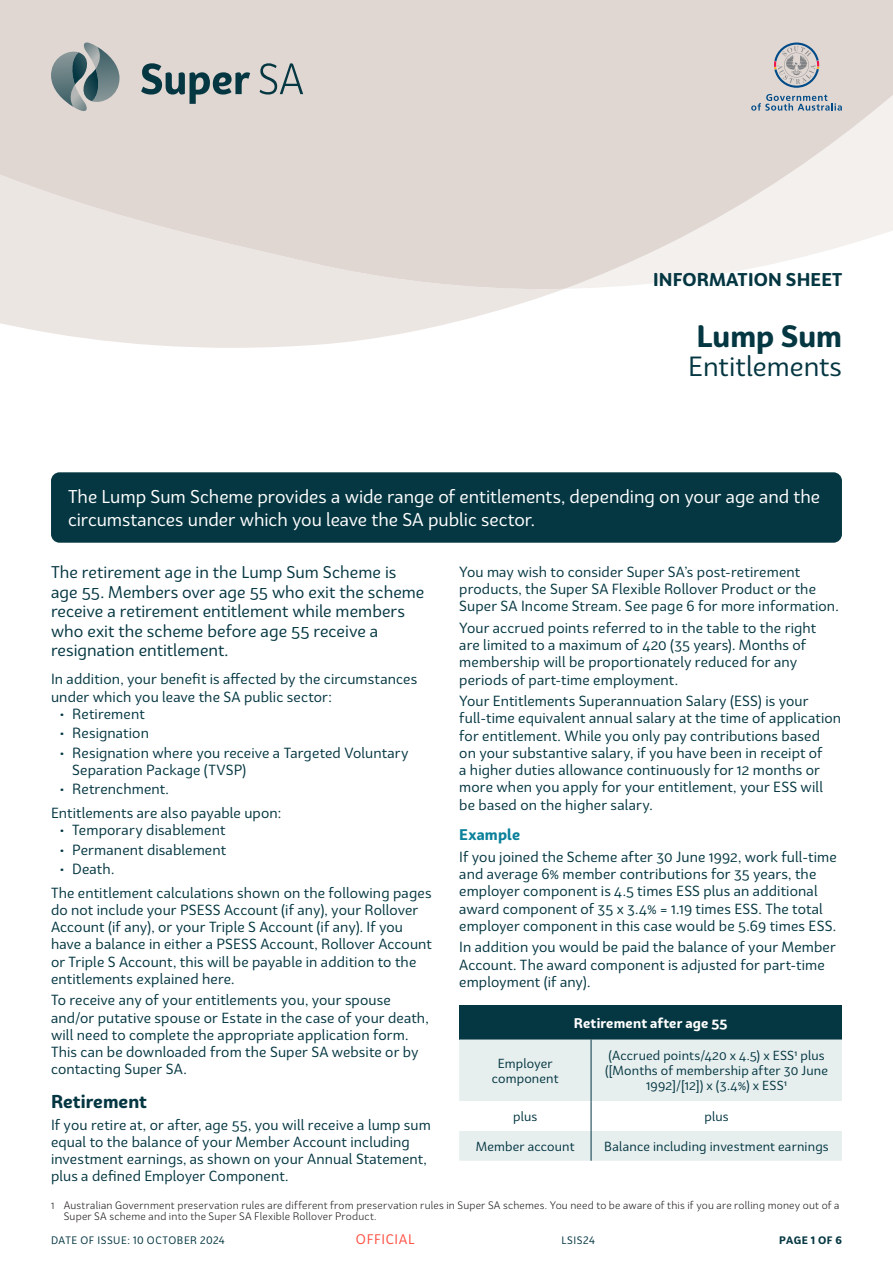
<style>
.page{position:relative;width:893px;height:1263px;background:#fff}
.page>*{position:absolute;margin:0;border:0;box-sizing:border-box;transform-origin:0 0}
.t1{font:700 30px "Bw Surco";color:#053742}
.t2{font:27px "Bw Surco";color:#053742}
.t3{font:18px/22.5px "Bw Surco";color:#fff}
.t4{font:700 18px "Bw Surco";letter-spacing:.01em;color:#053742}
.t5{font:16.5px/19.5px "Bw Surco";color:#053742}
.t6{font:700 15px "Bw Surco";letter-spacing:.01em;color:#0b819b}
.t7{font:14.25px/17.2px "Bw Surco";letter-spacing:.01em;color:#053742}
.t8{font:700 13.5px "Bw Surco";letter-spacing:.015em;color:#fff}
.t9{font:13.5px "Bw Surco";letter-spacing:.045em;color:#ff4f42}
.t10{font:12.75px/15px "Bw Surco";letter-spacing:.01em;color:#053742;text-align:center}
.t11{font:10.5px/11.2px "Bw Surco";letter-spacing:.02em;color:#231f20}
.t12{font:10.5px "Bw Surco";letter-spacing:.05em;color:#053742}
.t13{font:700 10.5px "Bw Surco";letter-spacing:.045em;color:#053742}
</style>
<div class="page">
<svg style="left:0;top:294px;width:549px;height:54px;fill:#ece6e3"></svg>
<svg style="left:0;top:0;width:893px;height:294px;fill:#e0d7d2"></svg>
<svg style="left:141px;top:63px;width:162px;height:41px"></svg>
<svg style="left:51px;top:43px;width:69px;height:70px"></svg>
<svg style="left:774px;top:43px;width:45px;height:45px"></svg>
<svg style="left:751px;top:94px;width:91px;height:17px"></svg>
<div style="left:459px;top:1005px;width:383px;height:34px;background:#053742"></div>
<div style="left:459px;top:1039px;width:383px;height:122px;background:#e6eeee"></div>
<svg style="left:459px;top:1101px;width:383px;height:30px"></svg>
<hr style="left:591px;top:1039px;width:1px;height:62px;background:#053742">
<hr style="left:591px;top:1101px;width:1px;height:30px;background:#053742">
<hr style="left:591px;top:1131px;width:1px;height:30px;background:#053742">
<div style="left:51px;top:472px;width:791px;height:71px;background:#053742;border-radius:9px"></div>
<p class="t4" style="left:653px;top:267px;width:191px">INFORMATION SHEET</p>
<h1 class="t1" style="left:697px;top:316px;width:147px">Lump Sum</h1>
<h2 class="t2" style="left:688px;top:348px;width:155px">Entitlements</h2>
<p class="t3" style="left:68px;top:485px;width:754px">The Lump Sum Scheme provides a wide range of entitlements, depending on your age and the circumstances under which you leave the SA public sector.</p>
<p class="t5" style="left:51px;top:562px;width:375px">The retirement age in the Lump Sum Scheme is age 55. Members over age 55 who exit the scheme receive a retirement entitlement while members who exit the scheme before age 55 receive a resignation entitlement.</p>
<p class="t7" style="left:51px;top:670px;width:368px">In addition, your benefit is affected by the circumstances under which you leave the SA public sector:</p>
<p class="t7" style="left:60px;top:705px;width:87px">• Retirement</p>
<p class="t7" style="left:60px;top:724px;width:91px">• Resignation</p>
<p class="t7" style="left:72px;top:743px;width:338px;text-indent:-13px">• Resignation where you receive a Targeted Voluntary<br>Separation Package (TVSP)</p>
<p class="t7" style="left:51px;top:777px;width:232px;line-height:23.7px;text-indent:9px">• Retrenchment.<br>Entitlements are also payable upon:</p>
<p class="t7" style="left:60px;top:821px;width:167px">• Temporary disablement</p>
<p class="t7" style="left:60px;top:840px;width:168px">• Permanent disablement</p>
<p class="t7" style="left:51px;top:856px;width:382px;line-height:23.7px;text-indent:9px">• Death.<br>The entitlement calculations shown on the following pages</p>
<p class="t7" style="left:51px;top:900px;width:382px">do not include your PSESS Account (if any), your Rollover Account (if any), or your Triple S Account (if any). If you have a balance in either a PSESS Account, Rollover Account or Triple S Account, this will be payable in addition to the entitlements explained here.</p>
<p class="t7" style="left:51px;top:991px;width:379px">To receive any of your entitlements you, your spouse and/or putative spouse or Estate in the case of your death, will need to complete the appropriate application form.<br>This can be downloaded from the Super SA website or by contacting Super SA.</p>
<p class="t4" style="left:51px;top:1089px;width:97px">Retirement</p>
<p class="t7" style="left:51px;top:1115px;width:381px">If you retire at, or after, age 55, you will receive a lump sum equal to the balance of your Member Account including investment earnings, as shown on your Annual Statement, plus a defined Employer Component.</p>
<p class="t7" style="left:459px;top:562px;width:381px">You may wish to consider Super SA’s post-retirement products, the Super SA Flexible Rollover Product or the<br>Super SA Income Stream. See page 6 for more information.</p>
<p class="t7" style="left:459px;top:618px;width:359px">Your accrued points referred to in the table to the right are limited to a maximum of 420 (35 years). Months of membership will be proportionately reduced for any periods of part-time employment.</p>
<p class="t7" style="left:459px;top:692px;width:383px">Your Entitlements Superannuation Salary (ESS) is your full-time equivalent annual salary at the time of application for entitlement. While you only pay contributions based<br>on your substantive salary, if you have been in receipt of<br>a higher duties allowance continuously for 12 months or more when you apply for your entitlement, your ESS will be based on the higher salary.</p>
<p class="t6" style="left:459px;top:824px;width:62px">Example</p>
<p class="t7" style="left:459px;top:847px;width:379px">If you joined the Scheme after 30 June 1992, work full-time and average 6% member contributions for 35 years, the employer component is 4.5 times ESS plus an additional award component of 35 x 3.4% = 1.19 times ESS. The total employer component in this case would be 5.69 times ESS.</p>
<p class="t7" style="left:459px;top:938px;width:378px">In addition you would be paid the balance of your Member<br>Account. The award component is adjusted for part-time employment (if any).</p>
<p class="t8" style="left:574px;top:1013px;width:155px">Retirement after age 55</p>
<p class="t10" style="left:492px;top:1055px;width:68px">Employer component</p>
<p class="t10" style="left:605px;top:1048px;width:224px">(Accrued points/420 x 4.5) x ESS<sup>1</sup> plus ([Months of membership after 30 June<br>1992]/[12]) x (3.4%) x ESS<sup>1</sup></p>
<p class="t10" style="left:513px;top:1108px;width:26px">plus</p>
<p class="t10" style="left:704px;top:1108px;width:26px">plus</p>
<p class="t10" style="left:476px;top:1138px;width:100px">Member account</p>
<p class="t10" style="left:604px;top:1138px;width:226px">Balance including investment earnings</p>
<p class="t11" style="left:64px;top:1199px;width:777px;text-indent:-13px">1 Australian Government preservation rules are different from preservation rules in Super SA schemes. You need to be aware of this if you are rolling money out of a<br>Super SA scheme and into the Super SA Flexible Rollover Product.</p>
<p class="t12" style="left:51px;top:1233px;width:175px">DATE OF ISSUE: 10 OCTOBER 2024</p>
<p class="t9" style="left:356px;top:1230px;width:60px">OFFICIAL</p>
<p class="t12" style="left:561px;top:1233px;width:35px">LSIS24</p>
<p class="t13" style="left:779px;top:1232px;width:64px">PAGE 1 OF 6</p>
</div>
